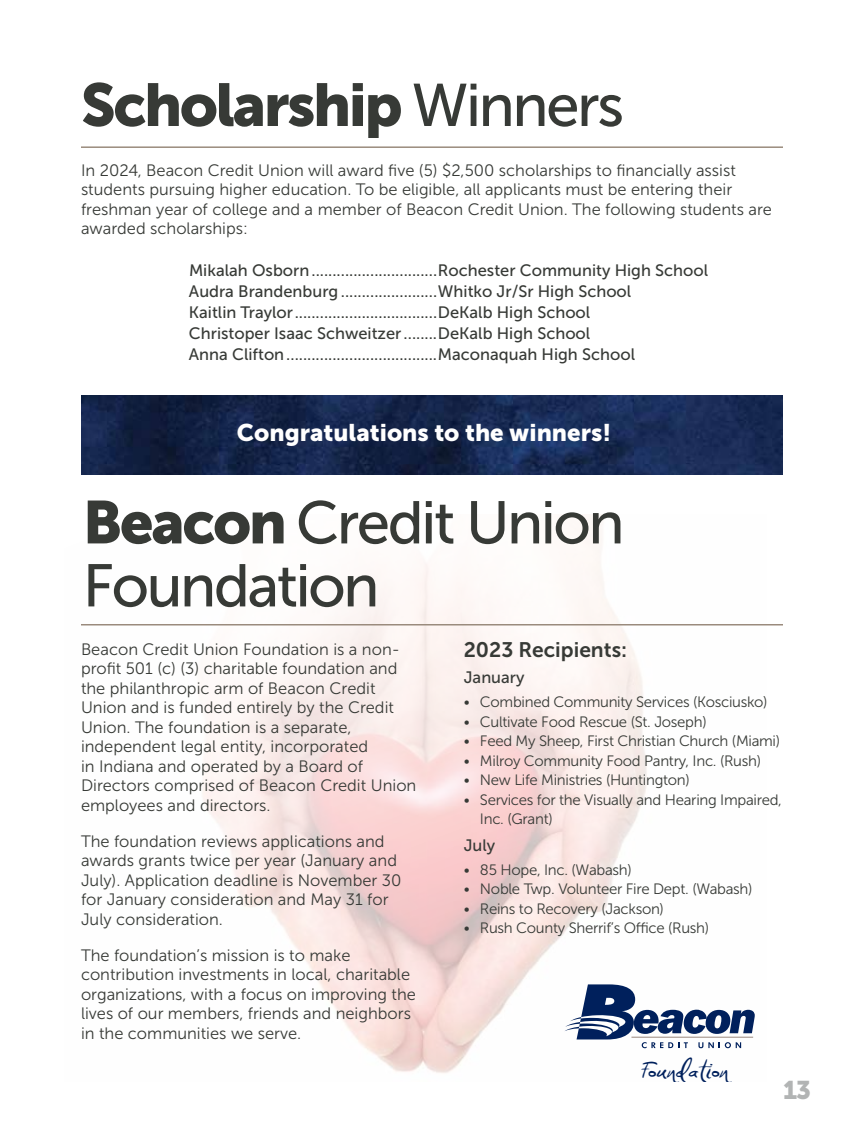
<style>
.page{position:relative;width:864px;height:1134px;background:#fff}
.page>*{position:absolute;margin:0;border:0;box-sizing:border-box;transform-origin:0 0}
.t1{font:60px/63px "Museo Sans 500";letter-spacing:-.04em;color:#373a36}
.t2{font:60px "Museo Sans 900";letter-spacing:-.04em;color:#373a36}
.t3{font:25.5px "Museo Sans 900";color:#b2b4b4}
.t4{font:24px "Museo Sans 900";color:#fff}
.t5{font:21px "Museo Sans 700";color:#373a36}
.t6{font:19.2px "Memoria";color:#00205c}
.t7{font:16.5px/19.5px "Museo Sans 300";color:#373a36}
.t8{font:16.5px/21px "Museo Sans 500";color:#373a36}
.t9{font:15px/19.5px "Museo Sans 300";letter-spacing:-.02em;color:#373a36}
.s1{font-family:"Museo Sans 500"}
.s2{font-family:"Museo Sans 900"}
</style>
<div class="page">
<svg style="left:564px;top:984px;width:191px;height:64px"></svg>
<hr style="left:631px;top:1037px;width:122px;height:1px;background:#99877d">
<hr style="left:81px;top:146px;width:702px;height:2px;background:#9a8b7d">
<hr style="left:81px;top:624px;width:702px;height:2px;background:#9a8b7d">
<img style="left:81px;top:395px;width:702px;height:80px">
<h1 class="t2" style="left:81px;top:71px;width:545px">Scholarship <span class="s1">Winners</span></h1>
<p class="t7" style="left:81px;top:160px;width:692px">In 2024, Beacon Credit Union will award five (5) $2,500 scholarships to financially assist students pursuing higher education. To be eligible, all applicants must be entering their freshman year of college and a member of Beacon Credit Union. The following students are awarded scholarships:</p>
<p class="t8" style="left:189px;top:260px;width:521px">Mikalah Osborn..............................Rochester Community High School Audra Brandenburg .......................Whitko Jr/Sr High School<br>Kaitlin Traylor..................................DeKalb High School<br>Christoper Isaac Schweitzer........DeKalb High School<br>Anna Clifton....................................Maconaquah High School</p>
<h3 class="t4" style="left:237px;top:419px;width:376px">Congratulations to the winners!</h3>
<h1 class="t1" style="left:83px;top:491px;width:543px"><span class="s2">Beacon</span> Credit Union<br>Foundation</h1>
<p class="t5" style="left:464px;top:638px;width:165px">2023 Recipients:</p>
<p class="t8" style="left:464px;top:667px;width:62px">January</p>
<p class="t9" style="left:464px;top:693px;width:305px">• Combined Community Services (Kosciusko)</p>
<p class="t9" style="left:464px;top:712px;width:244px">• Cultivate Food Rescue (St. Joseph)</p>
<p class="t9" style="left:464px;top:732px;width:318px">• Feed My Sheep, First Christian Church (Miami)</p>
<p class="t9" style="left:464px;top:751px;width:299px">• Milroy Community Food Pantry, Inc. (Rush)</p>
<p class="t9" style="left:464px;top:771px;width:228px">• New Life Ministries (Huntington)</p>
<p class="t9" style="left:480px;top:790px;width:303px;text-indent:-16px">• Services for the Visually and Hearing Impaired,<br>Inc. (Grant)</p>
<p class="t8" style="left:464px;top:835px;width:33px">July</p>
<p class="t9" style="left:464px;top:860px;width:170px">• 85 Hope, Inc. (Wabash)</p>
<p class="t9" style="left:464px;top:880px;width:290px">• Noble Twp. Volunteer Fire Dept. (Wabash)</p>
<p class="t9" style="left:464px;top:899px;width:202px">• Reins to Recovery (Jackson)</p>
<p class="t9" style="left:464px;top:919px;width:247px">• Rush County Sherrif’s Office (Rush)</p>
<p class="t7" style="left:81px;top:640px;width:337px">Beacon Credit Union Foundation is a non&shy;profit 501 (c) (3) charitable foundation and the philanthropic arm of Beacon Credit Union and is funded entirely by the Credit Union. The foundation is a separate, independent legal entity, incorporated<br>in Indiana and operated by a Board of Directors comprised of Beacon Credit Union employees and directors.</p>
<p class="t7" style="left:81px;top:832px;width:322px">The foundation reviews applications and awards grants twice per year (January and July). Application deadline is November 30 for January consideration and May 31 for July consideration.</p>
<p class="t7" style="left:81px;top:946px;width:337px">The foundation’s mission is to make contribution investments in local, charitable organizations, with a focus on improving the lives of our members, friends and neighbors in the communities we serve.</p>
<p class="t6" style="left:641px;top:1060px;width:90px">Foundation</p>
<h2 class="t3" style="left:783px;top:1076px;width:30px">13</h2>
</div>
